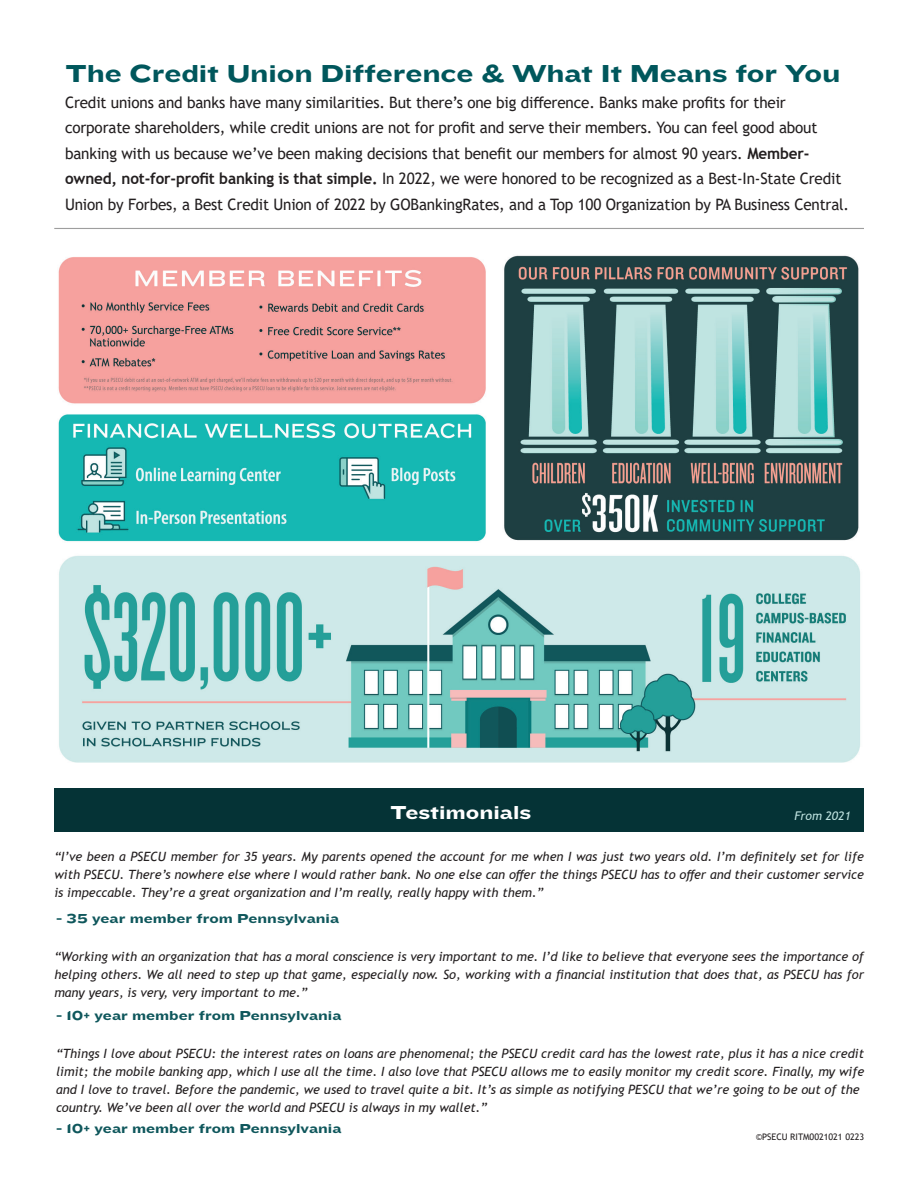
<style>
.page{position:relative;width:918px;height:1188px;background:#fff}
.page>*{position:absolute;margin:0;border:0;box-sizing:border-box;transform-origin:0 0}
.t1{font:25.5px "Knockout 54 Sumo";letter-spacing:-.005em;color:#00575c}
.t2{font:19.5px "Knockout 54 Sumo";color:#fff}
.t3{font:15.75px/25.5px "Trebuchet MS";letter-spacing:-.01em;color:#231f20}
.t4{font:13.5px "Knockout 54 Sumo";color:#0f575c}
.t5{font:italic 12.75px/18px "Trebuchet MS";color:#231f20;text-align:justify}
.t6{font:italic 12px "Trebuchet MS";color:#bfe3e0}
.t7{font:9px "Trebuchet MS";color:#231f20}
.s1{font-weight:700}
</style>
<div class="page">
<hr style="left:54px;top:228px;width:810px;height:1px;background:#9e9e9e">
<div style="left:54px;top:788px;width:810px;height:43px;background:#053336"></div>
<img style="left:58px;top:255px;width:802px;height:508px">
<p class="t1" style="left:65px;top:55px;width:777px">The Credit Union Difference &amp; What It Means for You</p>
<p class="t3" style="left:65px;top:89px;width:786px">Credit unions and banks have many similarities. But there’s one big difference. Banks make profits for their corporate shareholders, while credit unions are not for profit and serve their members. You can feel good about banking with us because we’ve been making decisions that benefit our members for almost 90 years. <span class="s1">Member&shy;owned, not-for-profit banking is that simple.</span> In 2022, we were honored to be recognized as a Best-In-State Credit Union by Forbes, a Best Credit Union of 2022 by GOBankingRates, and a Top 100 Organization by PA Business Central.</p>
<p class="t2" style="left:390px;top:798px;width:143px">Testimonials</p>
<p class="t6" style="left:794px;top:809px;width:58px">From 2021</p>
<p class="t5" style="left:54px;top:848px;width:811px">“I’ve been a PSECU member for 35 years. My parents opened the account for me when I was just two years old. I’m definitely set for life with PSECU. There’s nowhere else where I would rather bank. No one else can offer the things PSECU has to offer and their customer service is impeccable. They’re a great organization and I’m really, really happy with them.”</p>
<p class="t4" style="left:56px;top:909px;width:285px">- 35 year member from Pennsylvania</p>
<p class="t5" style="left:54px;top:948px;width:811px">“Working with an organization that has a moral conscience is very important to me. I’d like to believe that everyone sees the importance of helping others. We all need to step up that game, especially now. So, working with a financial institution that does that, as PSECU has for many years, is very, very important to me.”</p>
<p class="t4" style="left:56px;top:1006px;width:287px">- 10+ year member from Pennsylvania</p>
<p class="t5" style="left:56px;top:1044px;width:810px;text-align:left">“Things I love about PSECU: the interest rates on loans are phenomenal; the PSECU credit card has the lowest rate, plus it has a nice credit limit; the mobile banking app, which I use all the time. I also love that PSECU allows me to easily monitor my credit score. Finally, my wife and I love to travel. Before the pandemic, we used to travel quite a bit. It’s as simple as notifying PESCU that we’re going to be out of the country. We’ve been all over the world and PSECU is always in my wallet.”</p>
<p class="t7" style="left:756px;top:1132px;width:110px">©PSECU RITM0021021 0223</p>
<p class="t4" style="left:56px;top:1119px;width:287px">- 10+ year member from Pennsylvania</p>
</div>
